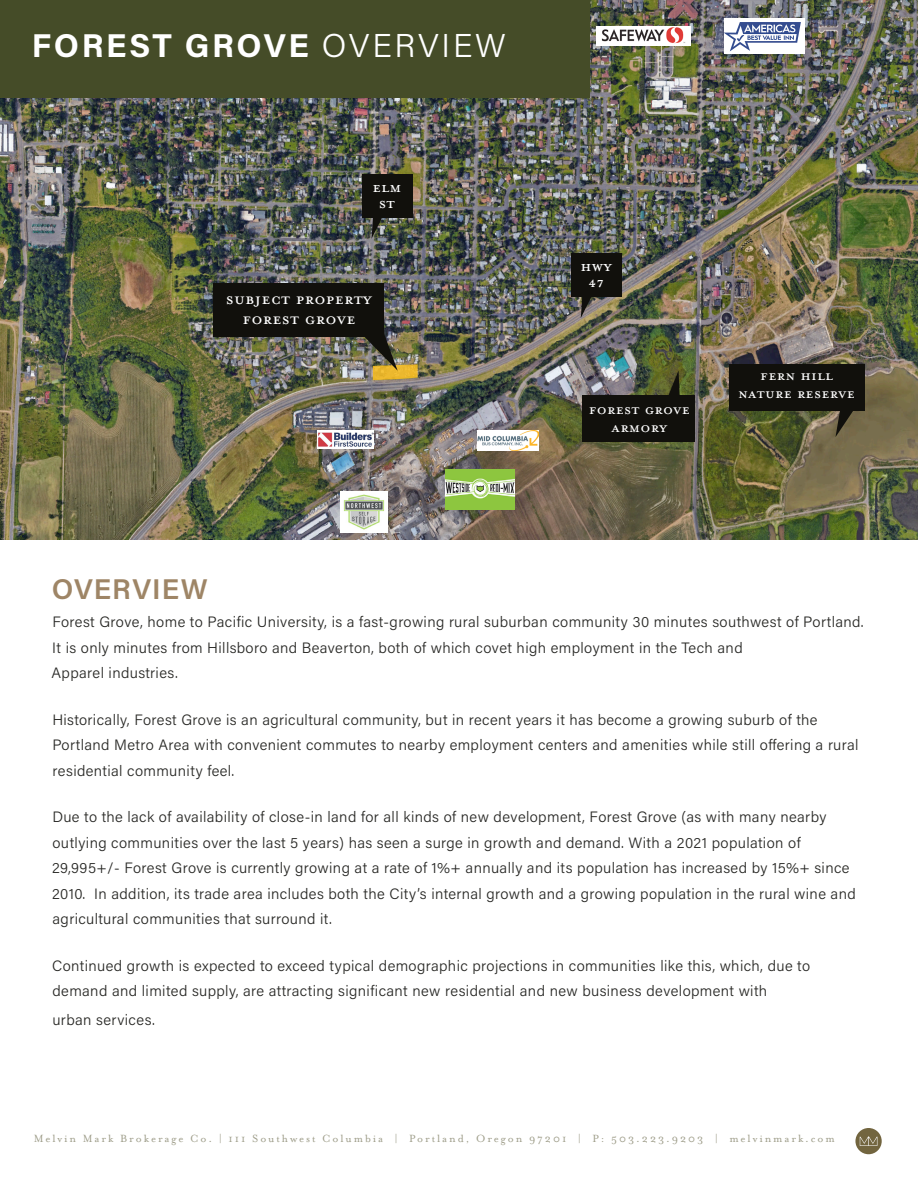
<style>
.page{position:relative;width:918px;height:1188px;background:#fff}
.page>*{position:absolute;margin:0;border:0;box-sizing:border-box;transform-origin:0 0}
.text{font:700 33px "Acumin Pro";letter-spacing:.075em;color:#fff}
.t1{font:600 28.5px "Acumin Pro";letter-spacing:.035em;color:#9e8566}
.Head_1_-_white{font:22.5px "Mrs Eaves All Petite Caps OT";letter-spacing:.01em;color:#fff}
.Head_1_-_white-2{font:21px "Mrs Eaves All Petite Caps OT";letter-spacing:.01em;color:#fff}
.Head_1_-_white-3{font:20.1px "Mrs Eaves All Petite Caps OT";letter-spacing:.01em;color:#fff}
.t2{font:300 15px/25.5px "Acumin Pro";letter-spacing:.025em;color:#262623}
.t3{font:12px "Mrs Eaves OT";letter-spacing:.16em;color:#9e9d89}
.s1{font-weight:300}
</style>
<div class="page">
<svg style="left:855px;top:1128px;width:27px;height:26px"></svg>
<img style="left:0;top:0;width:918px;height:540px">
<div style="left:571px;top:254px;width:51px;height:43px;background:#11100c"></div>
<svg style="left:581px;top:297px;width:16px;height:21px"></svg>
<div style="left:0;top:0;width:590px;height:97px;background:#454c28"></div>
<img style="left:596px;top:26px;width:95px;height:19px">
<div style="left:214px;top:283px;width:170px;height:53px;background:#11100c"></div>
<img style="left:362px;top:325px;width:56px;height:55px">
<div style="left:362px;top:174px;width:51px;height:44px;background:#11100c"></div>
<svg style="left:371px;top:218px;width:17px;height:21px"></svg>
<svg style="left:836px;top:410px;width:24px;height:27px"></svg>
<div style="left:730px;top:364px;width:135px;height:46px;background:#11100c"></div>
<img style="left:724px;top:18px;width:81px;height:35px">
<img style="left:318px;top:430px;width:56px;height:19px">
<img style="left:341px;top:491px;width:47px;height:42px">
<img style="left:477px;top:430px;width:62px;height:21px">
<img style="left:445px;top:470px;width:69px;height:39px">
<svg style="left:662px;top:370px;width:18px;height:25px"></svg>
<div style="left:582px;top:395px;width:113px;height:47px;background:#11100c"></div>
<p class="text" style="left:32px;top:23px;width:476px">FOREST GROVE <span class="s1">OVERVIEW</span></p>
<p class="Head_1_-_white-2" style="left:372px;top:178px;width:31px">ELM</p>
<p class="Head_1_-_white-2" style="left:379px;top:193px;width:18px">ST</p>
<p class="Head_1_-_white" style="left:226px;top:288px;width:148px">SUBJECT PROPERTY</p>
<p class="Head_1_-_white" style="left:242px;top:308px;width:115px">FOREST GROVE</p>
<p class="Head_1_-_white-2" style="left:580px;top:257px;width:33px">HWY</p>
<p class="Head_1_-_white-2" style="left:588px;top:273px;width:17px">47</p>
<p class="Head_1_-_white-3" style="left:589px;top:401px;width:103px">FOREST GROVE</p>
<p class="Head_1_-_white-3" style="left:611px;top:419px;width:58px">ARMORY</p>
<p class="Head_1_-_white-3" style="left:760px;top:366px;width:74px">FERN HILL</p>
<p class="Head_1_-_white-3" style="left:738px;top:384px;width:118px">NATURE RESERVE</p>
<p class="t1" style="left:52px;top:569px;width:157px">OVERVIEW</p>
<p class="t2" style="left:52px;top:608px;width:813px">Forest Grove, home to Pacific University, is a fast-growing rural suburban community 30 minutes southwest of Portland.<br>It is only minutes from Hillsboro and Beaverton, both of which covet high employment in the Tech and</p>
<p class="t2" style="left:51px;top:659px;width:128px">Apparel industries.</p>
<p class="t2" style="left:52px;top:706px;width:808px">Historically, Forest Grove is an agricultural community, but in recent years it has become a growing suburb of the<br>Portland Metro Area with convenient commutes to nearby employment centers and amenities while still offering a rural residential community feel.</p>
<p class="t2" style="left:52px;top:803px;width:805px">Due to the lack of availability of close-in land for all kinds of new development, Forest Grove (as with many nearby outlying communities over the last 5 years) has seen a surge in growth and demand. With a 2021 population of 29,995+/- Forest Grove is currently growing at a rate of 1%+ annually and its population has increased by 15%+ since 2010. In addition, its trade area includes both the City’s internal growth and a growing population in the rural wine and agricultural communities that surround it.</p>
<p class="t2" style="left:52px;top:952px;width:760px">Continued growth is expected to exceed typical demographic projections in communities like this, which, due to demand and limited supply, are attracting significant new residential and new business development with</p>
<p class="t2" style="left:52px;top:1006px;width:104px">urban services.</p>
<p class="t3" style="left:34px;top:1132px;width:803px">Melvin Mark Brokerage Co. | 111 Southwest Columbia | Portland, Oregon 97201 | P: 503.223.9203 | melvinmark.com</p>
</div>
